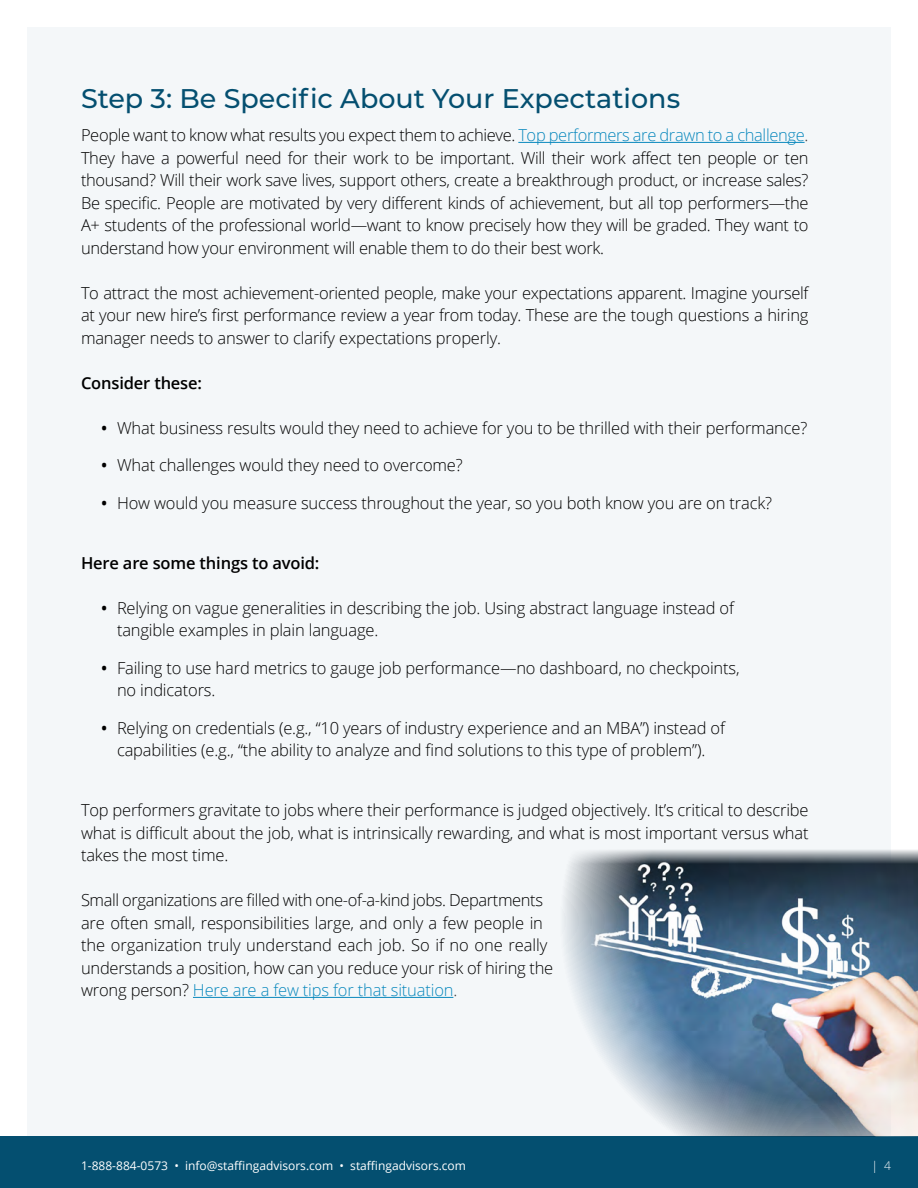
<style>
.page{position:relative;width:918px;height:1188px;background:#fff}
.page>*{position:absolute;margin:0;border:0;box-sizing:border-box;transform-origin:0 0}
.t1{font:500 27px "Montserrat";color:#044f70}
.t2{font:300 16.5px/22.5px "Open Sans";letter-spacing:-.01em;color:#000;text-align:justify}
.t3{font:600 16.5px "Open Sans";letter-spacing:-.01em;color:#000}
.t4{font:12px "Open Sans";color:#fff}
.t5{font:300 12px "Open Sans";color:#fff}
.s1{color:#0988bd}
.s2{color:#363838}
.s3{font-weight:600}
</style>
<div class="page">
<div style="left:27px;top:27px;width:864px;height:1109px;background:#f4f7f9"></div>
<div style="left:0;top:1136px;width:918px;height:52px;background:#044f70"></div>
<img style="left:564px;top:850px;width:354px;height:287px">
<hr style="left:518px;top:142px;width:287px;height:1px;background:#0988bd">
<hr style="left:193px;top:997px;width:260px;height:1px;background:#0988bd">
<h1 class="t1" style="left:81px;top:79px;width:601px">Step 3: Be Specific About Your Expectations</h1>
<p class="t2" style="left:81px;top:123px;width:729px">People want to know what results you expect them to achieve. <span class="s1">Top performers are drawn to a challenge</span><span class="s2">.<br></span>They have a powerful need for their work to be important. Will their work affect ten people or ten thousand? Will their work save lives, support others, create a breakthrough product, or increase sales?<br>Be specific. People are motivated by very different kinds of achievement, but all top performers—the A+ students of the professional world—want to know precisely how they will be graded. They want to understand how your environment will enable them to do their best work.</p>
<p class="t2" style="left:81px;top:281px;width:729px">To attract the most achievement-oriented people, make your expectations apparent. Imagine yourself at your new hire’s first performance review a year from today. These are the tough questions a hiring manager needs to answer to clarify expectations properly.</p>
<p class="t3" style="left:81px;top:371px;width:123px">Consider these:</p>
<p class="t2" style="left:101px;top:416px;width:708px"><span class="s3">•</span> What business results would they need to achieve for you to be thrilled with their performance?</p>
<p class="t2" style="left:101px;top:454px;width:363px"><span class="s3">•</span> What challenges would they need to overcome?</p>
<p class="t2" style="left:101px;top:491px;width:672px"><span class="s3">•</span> How would you measure success throughout the year, so you both know you are on track?</p>
<p class="t3" style="left:81px;top:551px;width:240px">Here are some things to avoid:</p>
<p class="t2" style="left:117px;top:596px;width:619px;text-indent:-16px"><span class="s3">•</span> Relying on vague generalities in describing the job. Using abstract language instead of tangible examples in plain language.</p>
<p class="t2" style="left:117px;top:656px;width:624px;text-indent:-16px"><span class="s3">•</span> Failing to use hard metrics to gauge job performance—no dashboard, no checkpoints, no indicators.</p>
<p class="t2" style="left:101px;top:716px;width:625px;text-align:center"><span class="s3">•</span> Relying on credentials (e.g., “10 years of industry experience and an MBA”) instead of capabilities (e.g., “the ability to analyze and find solutions to this type of problem”).</p>
<p class="t2" style="left:81px;top:799px;width:729px">Top performers gravitate to jobs where their performance is judged objectively. It’s critical to describe what is difficult about the job, what is intrinsically rewarding, and what is most important versus what takes the most time.</p>
<p class="t2" style="left:81px;top:889px;width:474px;text-align:left">Small organizations are filled with one-of-a-kind jobs. Departments are often small, responsibilities large, and only a few people in the organization truly understand each job. So if no one really understands a position, how can you reduce your risk of hiring the wrong person? <span class="s1">Here are a few tips for that situation</span><span class="s2">.</span></p>
<p class="t4" style="left:81px;top:1157px;width:387px">1-888-884-0573 • info@staffingadvisors.com • staffingadvisors.com</p>
<p class="t5" style="left:871px;top:1158px;width:21px">| 4</p>
</div>
